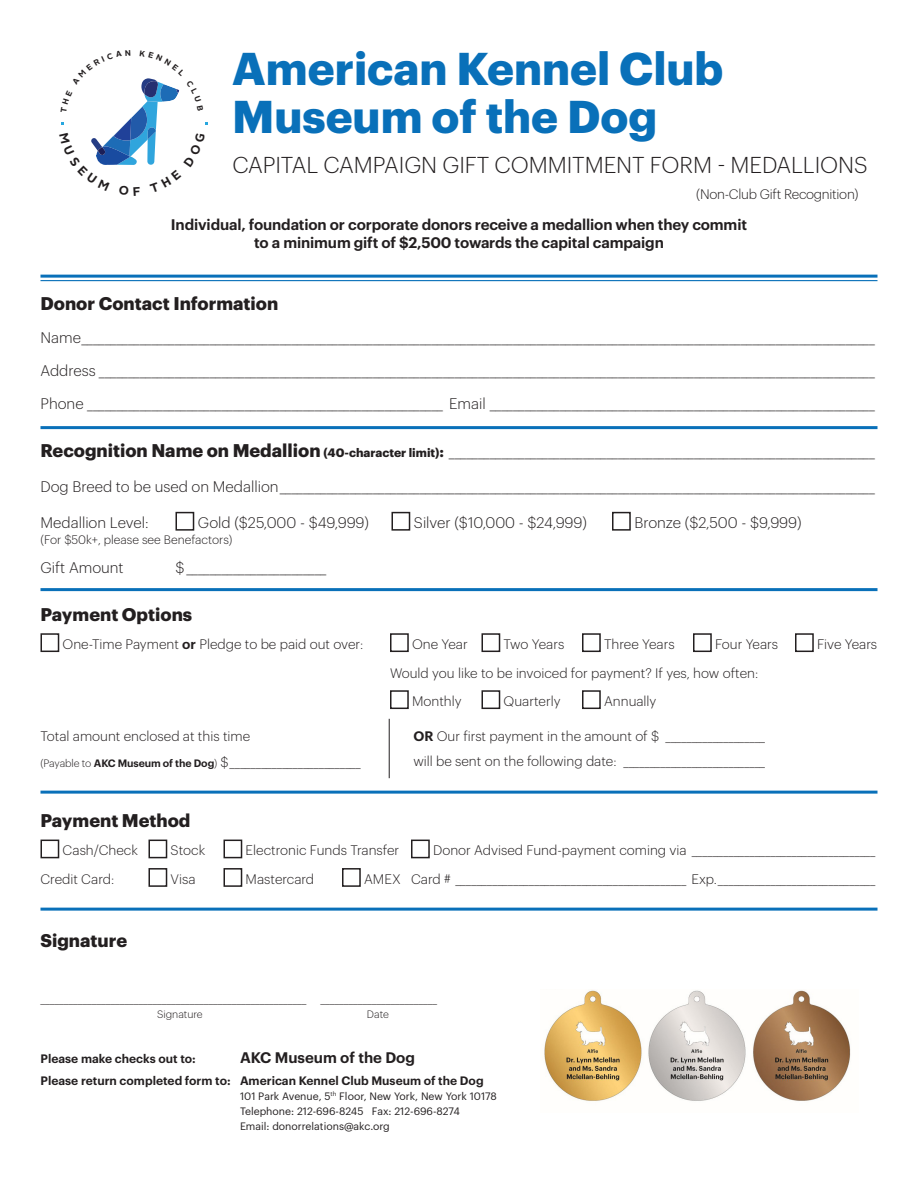
<style>
.page{position:relative;width:918px;height:1188px;background:#fff}
.page>*{position:absolute;margin:0;border:0;box-sizing:border-box;transform-origin:0 0}
.t1{font:700 45px "Graphik";color:#0970b9}
.t2{font:300 22.5px "Graphik";letter-spacing:-.005em;color:#231f20}
.t3{font:700 18px "Graphik";color:#231f20}
.Form_Lines{font:300 15px "Graphik";color:#231f20}
.Form_Lines-2{font:600 15px/18px "Graphik";letter-spacing:-.01em;color:#231f20;text-align:center}
.Form_Lines-3{font:300 13.5px/25.5px "Graphik";color:#231f20}
.Form_Lines-4{font:300 13.5px "Graphik";letter-spacing:-.02em;color:#231f20}
.t4{font:300 12px "Graphik";color:#231f20}
.t5{font:600 12px "Graphik";color:#231f20}
.t6{font:10.5px "Graphik";color:#231f20}
.t7{font:300 10.5px "Graphik";color:#231f20}
.s1{font-weight:700;font-size:18px}
.s2{font-weight:700;font-size:12px}
.s3{font-weight:700}
.s4{font-weight:600}
.s5{font-size:10.5px}
.s6{font-weight:600;font-size:10.5px}
</style>
<div class="page">
<div style="left:40px;top:633px;width:19px;height:19px;border:2px solid #231f20"></div>
<div style="left:390px;top:633px;width:19px;height:19px;border:2px solid #231f20"></div>
<div style="left:482px;top:633px;width:18px;height:19px;border:2px solid #231f20"></div>
<div style="left:582px;top:633px;width:19px;height:19px;border:2px solid #231f20"></div>
<div style="left:693px;top:633px;width:19px;height:19px;border:2px solid #231f20"></div>
<div style="left:795px;top:633px;width:19px;height:19px;border:2px solid #231f20"></div>
<div style="left:390px;top:690px;width:19px;height:19px;border:2px solid #231f20"></div>
<div style="left:482px;top:690px;width:18px;height:19px;border:2px solid #231f20"></div>
<div style="left:582px;top:690px;width:19px;height:19px;border:2px solid #231f20"></div>
<div style="left:176px;top:512px;width:18px;height:19px;border:2px solid #231f20"></div>
<div style="left:392px;top:512px;width:18px;height:19px;border:2px solid #231f20"></div>
<div style="left:612px;top:512px;width:19px;height:19px;border:2px solid #231f20"></div>
<div style="left:40px;top:840px;width:19px;height:18px;border:2px solid #231f20"></div>
<div style="left:148px;top:840px;width:19px;height:18px;border:2px solid #231f20"></div>
<div style="left:224px;top:840px;width:18px;height:18px;border:2px solid #231f20"></div>
<div style="left:411px;top:840px;width:19px;height:18px;border:2px solid #231f20"></div>
<div style="left:148px;top:868px;width:19px;height:19px;border:2px solid #231f20"></div>
<div style="left:224px;top:868px;width:18px;height:19px;border:2px solid #231f20"></div>
<div style="left:342px;top:868px;width:19px;height:19px;border:2px solid #231f20"></div>
<hr style="left:40px;top:588px;width:838px;height:3px;background:#0970b9">
<hr style="left:40px;top:791px;width:838px;height:3px;background:#0970b9">
<hr style="left:40px;top:426px;width:838px;height:3px;background:#0970b9">
<hr style="left:40px;top:908px;width:838px;height:3px;background:#0970b9">
<hr style="left:40px;top:275px;width:838px;height:3px;background:#0970b9">
<hr style="left:40px;top:280px;width:838px;height:1px;background:#0970b9">
<img style="left:544px;top:990px;width:307px;height:111px">
<hr style="left:389px;top:719px;width:1px;height:59px;background:#231f20">
<svg style="left:61px;top:78px;width:146px;height:87px"></svg>
<p class="t1" style="left:232px;top:34px;width:493px">American Kennel Club</p>
<p class="t1" style="left:232px;top:82px;width:426px">Museum of the Dog</p>
<p class="t2" style="left:232px;top:149px;width:637px">CAPITAL CAMPAIGN GIFT COMMITMENT FORM - MEDALLIONS</p>
<p class="Form_Lines-4" style="left:696px;top:184px;width:164px">(Non-Club Gift Recognition)</p>
<p class="Form_Lines-2" style="left:171px;top:215px;width:578px">Individual, foundation or corporate donors receive a medallion when they commit to a minimum gift of $2,500 towards the capital campaign</p>
<p class="t3" style="left:40px;top:289px;width:239px">Donor Contact Information</p>
<p class="Form_Lines" style="left:40px;top:326px;width:836px">Name________________________________________________________________________________________________________________________________________</p>
<p class="Form_Lines" style="left:40px;top:359px;width:836px">Address _____________________________________________________________________________________________________________________________________</p>
<p class="Form_Lines" style="left:40px;top:392px;width:836px">Phone _____________________________________________________________ Email __________________________________________________________________</p>
<p class="Form_Lines" style="left:40px;top:441px;width:836px"><span class="s1">Recognition Name on Medallion</span> <span class="s2">(40-character limit)</span><span class="s3">:</span> _________________________________________________________________________</p>
<p class="Form_Lines" style="left:40px;top:476px;width:836px">Dog Breed to be used on Medallion______________________________________________________________________________________________________</p>
<p class="Form_Lines" style="left:40px;top:511px;width:110px">Medallion Level:</p>
<p class="Form_Lines" style="left:198px;top:511px;width:173px">Gold ($25,000 - $49,999)</p>
<p class="Form_Lines" style="left:414px;top:511px;width:174px">Silver ($10,000 - $24,999)</p>
<p class="Form_Lines" style="left:634px;top:511px;width:169px">Bronze ($2,500 - $9,999)</p>
<p class="t4" style="left:40px;top:531px;width:194px">(For $50k+, please see Benefactors)</p>
<p class="Form_Lines" style="left:40px;top:556px;width:85px">Gift Amount</p>
<p class="Form_Lines" style="left:176px;top:556px;width:152px">$________________________</p>
<p class="t3" style="left:40px;top:600px;width:153px">Payment Options</p>
<p class="Form_Lines-3" style="left:63px;top:630px;width:302px">One-Time Payment <span class="s4">or</span> Pledge to be paid out over:</p>
<p class="Form_Lines-3" style="left:412px;top:630px;width:57px">One Year</p>
<p class="Form_Lines-3" style="left:504px;top:630px;width:62px">Two Years</p>
<p class="Form_Lines-3" style="left:604px;top:630px;width:72px">Three Years</p>
<p class="Form_Lines-3" style="left:715px;top:630px;width:65px">Four Years</p>
<p class="Form_Lines-3" style="left:817px;top:630px;width:62px">Five Years</p>
<p class="Form_Lines-3" style="left:390px;top:659px;width:370px">Would you like to be invoiced for payment? If yes, how often:</p>
<p class="Form_Lines-3" style="left:412px;top:687px;width:51px">Monthly</p>
<p class="Form_Lines-3" style="left:504px;top:687px;width:59px">Quarterly</p>
<p class="Form_Lines-3" style="left:604px;top:687px;width:54px">Annually</p>
<p class="Form_Lines-3" style="left:40px;top:723px;width:211px">Total amount enclosed at this time</p>
<p class="Form_Lines-3" style="left:40px;top:748px;width:322px"><span class="s5">(Payable to</span> <span class="s6">AKC Museum of the Dog</span><span class="s5">)</span> $_________________________</p>
<p class="Form_Lines-3" style="left:413px;top:722px;width:353px"><span class="s4">OR</span> Our first payment in the amount of $ ___________________ will be sent on the following date: ___________________________</p>
<p class="t3" style="left:40px;top:806px;width:151px">Payment Method</p>
<p class="Form_Lines-3" style="left:63px;top:837px;width:77px">Cash/Check</p>
<p class="Form_Lines-3" style="left:171px;top:837px;width:36px">Stock</p>
<p class="Form_Lines-3" style="left:246px;top:837px;width:155px">Electronic Funds Transfer</p>
<p class="Form_Lines-3" style="left:433px;top:837px;width:444px">Donor Advised Fund-payment coming via ___________________________________</p>
<p class="Form_Lines-3" style="left:40px;top:865px;width:75px">Credit Card:</p>
<p class="Form_Lines-3" style="left:171px;top:865px;width:26px">Visa</p>
<p class="Form_Lines-3" style="left:246px;top:865px;width:70px">Mastercard</p>
<p class="Form_Lines-3" style="left:364px;top:865px;width:513px">AMEX Card # ____________________________________________ Exp.______________________________</p>
<p class="t3" style="left:40px;top:927px;width:88px">Signature</p>
<p class="t4" style="left:40px;top:990px;width:398px">_________________________________________________________ _________________________</p>
<p class="t7" style="left:157px;top:1006px;width:47px">Signature</p>
<p class="t7" style="left:367px;top:1006px;width:24px">Date</p>
<p class="t5" style="left:40px;top:1050px;width:157px">Please make checks out to:</p>
<p class="Form_Lines-2" style="left:240px;top:1047px;width:177px">AKC Museum of the Dog</p>
<p class="t5" style="left:40px;top:1071px;width:445px">Please return completed form to: American Kennel Club Museum of the Dog</p>
<p class="t6" style="left:240px;top:1088px;width:258px">101 Park Avenue, 5<sup>th</sup> Floor, New York, New York 10178</p>
<p class="t6" style="left:240px;top:1103px;width:221px">Telephone: 212-696-8245 Fax: 212-696-8274</p>
<p class="t6" style="left:240px;top:1118px;width:151px">Email: donorrelations@akc.org</p>
</div>
